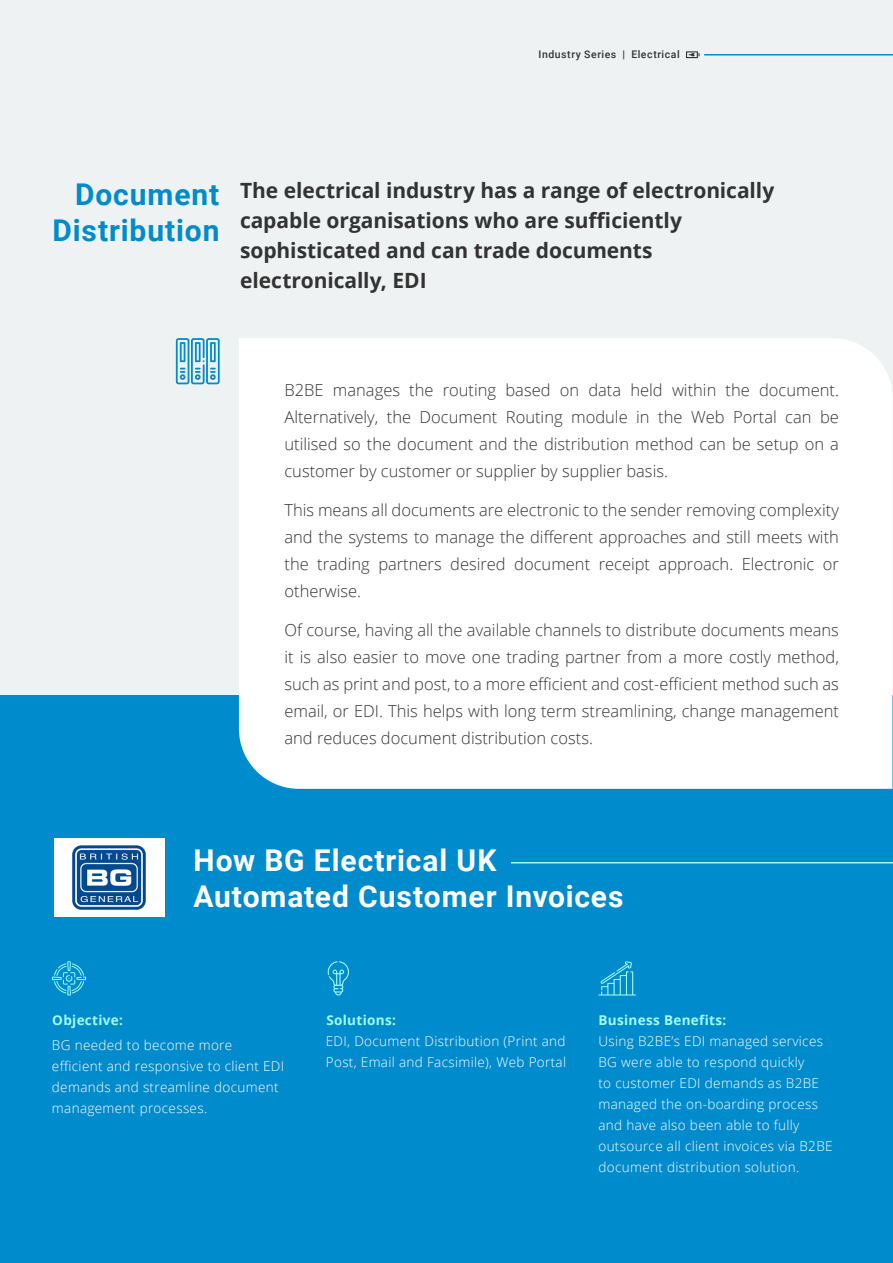
<style>
.page{position:relative;width:893px;height:1263px;background:#fff}
.page>*{position:absolute;margin:0;border:0;box-sizing:border-box;transform-origin:0 0}
._24pt_Roboto_Medium{font:700 30px/36px "Roboto";letter-spacing:.025em;color:#fff}
._44_Main_Header_blac{font:700 30px "Roboto";letter-spacing:.03em;color:#008bcc}
._14pt_Open_Sans_Bold{font:700 21px/30px "Open Sans";letter-spacing:-.005em;color:#333}
._11pt_Open_Sans_Ligh{font:300 16.5px/27px "Open Sans";color:#323332;text-align:justify}
._9pt_Open_Sans_Light{font:300 13.5px/21px "Open Sans";letter-spacing:.025em;color:#fff}
._9pt_Open_Sans{font:700 13.5px "Open Sans";letter-spacing:.025em;color:#a3fcfb}
._44_Main_Header_blac-2{font:500 10.5px "Roboto";letter-spacing:.05em;color:#323332}
</style>
<div class="page">
<div style="left:0;top:0;width:892px;height:1263px;background:#eff2f3"></div>
<div style="left:0;top:695px;width:893px;height:568px;background:#008bcc"></div>
<svg style="left:176px;top:338px;width:44px;height:46px"></svg>
<div style="left:239px;top:338px;width:653px;height:451px;background:#fff"></div>
<hr style="left:704px;top:54px;width:189px;height:2px;background:#008bcc">
<svg style="left:686px;top:51px;width:14px;height:7px"></svg>
<svg style="left:52px;top:961px;width:34px;height:34px"></svg>
<svg style="left:327px;top:961px;width:22px;height:34px"></svg>
<svg style="left:598px;top:961px;width:38px;height:34px"></svg>
<hr style="left:511px;top:862px;width:382px;height:1px;background:#a3fcfb">
<div style="left:54px;top:838px;width:111px;height:79px;background:#fff"></div>
<img style="left:72px;top:845px;width:74px;height:65px">
<p class="_44_Main_Header_blac-2" style="left:538px;top:47px;width:143px">Industry Series | Electrical</p>
<p class="_44_Main_Header_blac" style="left:75px;top:173px;width:146px">Document</p>
<p class="_44_Main_Header_blac" style="left:53px;top:210px;width:168px">Distribution</p>
<p class="_14pt_Open_Sans_Bold" style="left:240px;top:175px;width:536px">The electrical industry has a range of electronically capable organisations who are sufficiently sophisticated and can trade documents electronically, EDI</p>
<p class="_11pt_Open_Sans_Ligh" style="left:284px;top:376px;width:556px">B2BE manages the routing based on data held within the document.<br>Alternatively, the Document Routing module in the Web Portal can be utilised so the document and the distribution method can be setup on a customer by customer or supplier by supplier basis.</p>
<p class="_11pt_Open_Sans_Ligh" style="left:284px;top:496px;width:556px">This means all documents are electronic to the sender removing complexity and the systems to manage the different approaches and still meets with the trading partners desired document receipt approach. Electronic or otherwise.</p>
<p class="_11pt_Open_Sans_Ligh" style="left:284px;top:616px;width:556px">Of course, having all the available channels to distribute documents means it is also easier to move one trading partner from a more costly method, such as print and post, to a more efficient and cost-efficient method such as email, or EDI. This helps with long term streamlining, change management and reduces document distribution costs.</p>
<p class="_24pt_Roboto_Medium" style="left:194px;top:841px;width:431px">How BG Electrical UK<br>Automated Customer Invoices</p>
<p class="_9pt_Open_Sans" style="left:52px;top:1010px;width:72px">Objective:</p>
<p class="_9pt_Open_Sans_Light" style="left:52px;top:1034px;width:234px">BG needed to become more efficient and responsive to client EDI demands and streamline document management processes.</p>
<p class="_9pt_Open_Sans" style="left:326px;top:1010px;width:71px">Solutions:</p>
<p class="_9pt_Open_Sans_Light" style="left:326px;top:1030px;width:242px">EDI, Document Distribution (Print and<br>Post, Email and Facsimile), Web Portal</p>
<p class="_9pt_Open_Sans" style="left:598px;top:1010px;width:129px">Business Benefits:</p>
<p class="_9pt_Open_Sans_Light" style="left:598px;top:1030px;width:236px">Using B2BE’s EDI managed services BG were able to respond quickly<br>to customer EDI demands as B2BE managed the on-boarding process and have also been able to fully outsource all client invoices via B2BE document distribution solution.</p>
</div>
